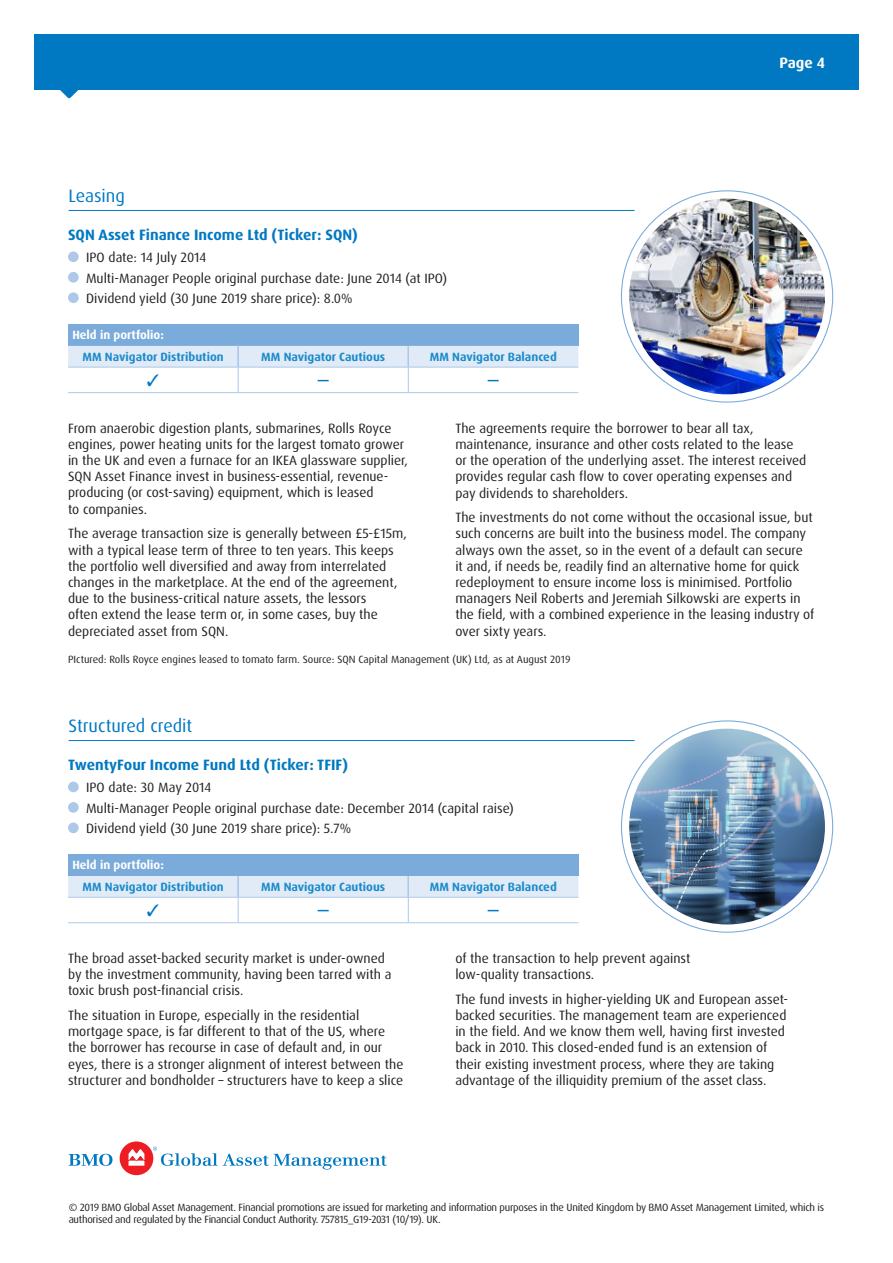
<style>
.page{position:relative;width:893px;height:1263px;background:#fff}
.page>*{position:absolute;margin:0;border:0;box-sizing:border-box;transform-origin:0 0}
.Heading_10pt_blue__2{font:18px "Dax Pro";color:#0079c2}
.t1{font:700 15px "Dax Pro";color:#0079c2}
.Header_page_no{font:700 15px "Dax Pro";color:#fff}
.t2{font:13.5px/16.2px "Dax Pro";color:#231f20}
.t3{font:700 13.5px "Dax Pro";color:#0079c2}
.Table_heading_blue{font:700 12px "Dax Pro";color:#1b8bcb}
.Table_heading_blue-2{font:700 12px "Dax Pro";color:#fff}
.Disclaimer{font:10.5px/12.6px "Dax Pro";letter-spacing:-.025em;color:#231f20}
.Disclaimer-2{font:10.5px "Dax Pro";color:#231f20}
</style>
<div class="page">
<div style="left:34px;top:34px;width:825px;height:56px;background:#0079c2"></div>
<svg style="left:60px;top:90px;width:18px;height:9px"></svg>
<hr style="left:69px;top:210px;width:661px;height:1px;background:#0079c2">
<div style="left:68px;top:251px;width:11px;height:11px;background:#adc8e8;border-radius:50%"></div>
<div style="left:68px;top:272px;width:11px;height:11px;background:#adc8e8;border-radius:50%"></div>
<div style="left:68px;top:292px;width:11px;height:11px;background:#adc8e8;border-radius:50%"></div>
<div style="left:598px;top:172px;width:258px;height:258px;background:#fff;border-radius:50%"></div>
<img style="left:629px;top:199px;width:196px;height:195px;border-radius:98px">
<div style="left:68px;top:325px;width:510px;height:21px;background:#7aabdb"></div>
<hr style="left:69px;top:740px;width:661px;height:1px;background:#0079c2">
<div style="left:68px;top:782px;width:11px;height:10px;background:#adc8e8;border-radius:50%"></div>
<div style="left:68px;top:802px;width:11px;height:11px;background:#adc8e8;border-radius:50%"></div>
<div style="left:68px;top:822px;width:11px;height:11px;background:#adc8e8;border-radius:50%"></div>
<div style="left:598px;top:702px;width:258px;height:258px;background:#fff;border-radius:50%"></div>
<img style="left:629px;top:729px;width:196px;height:195px;border-radius:98px">
<div style="left:68px;top:855px;width:510px;height:21px;background:#7aabdb"></div>
<svg style="left:69px;top:1154px;width:43px;height:12px"></svg>
<div style="left:120px;top:1141px;width:33px;height:34px;background:#ee1d23;border-radius:50%"></div>
<svg style="left:129px;top:1149px;width:15px;height:17px"></svg>
<svg style="left:153px;top:1147px;width:234px;height:22px"></svg>
<svg style="left:68px;top:346px;width:510px;height:47px"></svg>
<svg style="left:68px;top:876px;width:510px;height:47px"></svg>
<p class="Heading_10pt_blue__2" style="left:69px;top:184px;width:58px">Leasing</p>
<p class="t1" style="left:68px;top:225px;width:291px">SQN Asset Finance Income Ltd (Ticker: SQN)</p>
<p class="t2" style="left:86px;top:249px;width:122px">IPO date: 14 July 2014</p>
<p class="t2" style="left:86px;top:270px;width:363px">Multi-Manager People original purchase date: June 2014 (at IPO)</p>
<p class="t2" style="left:86px;top:290px;width:268px">Dividend yield (30 June 2019 share price): 8.0%</p>
<p class="Table_heading_blue-2" style="left:72px;top:327px;width:93px">Held in portfolio:</p>
<p class="Table_heading_blue" style="left:83px;top:349px;width:143px">MM Navigator Distribution</p>
<p class="Table_heading_blue" style="left:261px;top:349px;width:125px">MM Navigator Cautious</p>
<p class="Table_heading_blue" style="left:430px;top:349px;width:129px">MM Navigator Balanced</p>
<p class="t3" style="left:318px;top:371px;width:13px">―</p>
<p class="t3" style="left:488px;top:371px;width:13px">―</p>
<p class="Header_page_no" style="left:779px;top:53px;width:47px">Page 4</p>
<p class="t2" style="left:68px;top:420px;width:341px">From anaerobic digestion plants, submarines, Rolls Royce engines, power heating units for the largest tomato grower in the UK and even a furnace for an IKEA glassware supplier, SQN Asset Finance invest in business-essential, revenue&shy;producing (or cost-saving) equipment, which is leased<br>to companies.</p>
<p class="t2" style="left:68px;top:526px;width:340px">The average transaction size is generally between £5-£15m, with a typical lease term of three to ten years. This keeps the portfolio well diversified and away from interrelated changes in the marketplace. At the end of the agreement, due to the business-critical nature assets, the lessors<br>often extend the lease term or, in some cases, buy the depreciated asset from SQN.</p>
<p class="t2" style="left:455px;top:420px;width:352px">The agreements require the borrower to bear all tax, maintenance, insurance and other costs related to the lease or the operation of the underlying asset. The interest received provides regular cash flow to cover operating expenses and pay dividends to shareholders.</p>
<p class="t2" style="left:455px;top:509px;width:361px">The investments do not come without the occasional issue, but such concerns are built into the business model. The company always own the asset, so in the event of a default can secure<br>it and, if needs be, readily find an alternative home for quick redeployment to ensure income loss is minimised. Portfolio managers Neil Roberts and Jeremiah Silkowski are experts in the field, with a combined experience in the leasing industry of over sixty years.</p>
<p class="Disclaimer-2" style="left:68px;top:652px;width:504px">PIctured: Rolls Royce engines leased to tomato farm. Source: SQN Capital Management (UK) Ltd, as at August 2019</p>
<p class="Heading_10pt_blue__2" style="left:69px;top:714px;width:125px">Structured credit</p>
<p class="t1" style="left:68px;top:755px;width:282px">TwentyFour Income Fund Ltd (Ticker: TFIF)</p>
<p class="t2" style="left:86px;top:779px;width:127px">IPO date: 30 May 2014</p>
<p class="t2" style="left:86px;top:800px;width:429px">Multi-Manager People original purchase date: December 2014 (capital raise)</p>
<p class="t2" style="left:86px;top:820px;width:266px">Dividend yield (30 June 2019 share price): 5.7%</p>
<p class="Table_heading_blue-2" style="left:72px;top:857px;width:93px">Held in portfolio:</p>
<p class="Table_heading_blue" style="left:83px;top:879px;width:143px">MM Navigator Distribution</p>
<p class="Table_heading_blue" style="left:261px;top:879px;width:125px">MM Navigator Cautious</p>
<p class="Table_heading_blue" style="left:430px;top:879px;width:129px">MM Navigator Balanced</p>
<p class="t3" style="left:318px;top:901px;width:13px">―</p>
<p class="t3" style="left:488px;top:901px;width:13px">―</p>
<p class="t2" style="left:68px;top:950px;width:325px">The broad asset-backed security market is under-owned by the investment community, having been tarred with a toxic brush post-financial crisis.</p>
<p class="t2" style="left:68px;top:1007px;width:337px">The situation in Europe, especially in the residential mortgage space, is far different to that of the US, where the borrower has recourse in case of default and, in our eyes, there is a stronger alignment of interest between the structurer and bondholder – structurers have to keep a slice</p>
<p class="t2" style="left:455px;top:950px;width:237px">of the transaction to help prevent against low-quality transactions.</p>
<p class="t2" style="left:455px;top:991px;width:334px">The fund invests in higher-yielding UK and European asset&shy;backed securities. The management team are experienced in the field. And we know them well, having first invested back in 2010. This closed-ended fund is an extension of their existing investment process, where they are taking advantage of the illiquidity premium of the asset class.</p>
<p class="Disclaimer" style="left:69px;top:1201px;width:757px">© 2019 BMO Global Asset Management. Financial promotions are issued for marketing and information purposes in the United Kingdom by BMO Asset Management Limited, which is authorised and regulated by the Financial Conduct Authority. 757815_G19-2031 (10/19). UK.</p>
</div>
